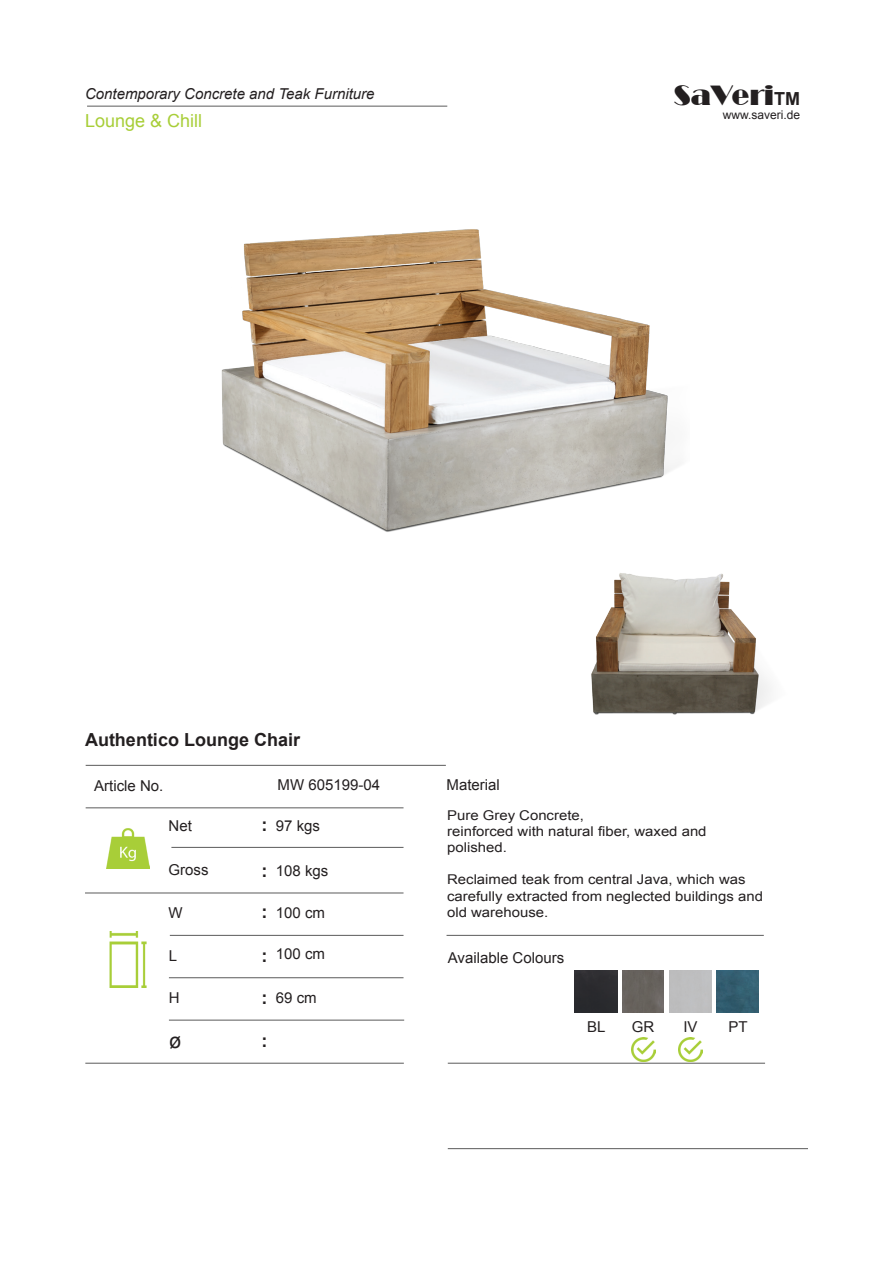
<style>
.page{position:relative;width:893px;height:1263px;background:#fff}
.page>*{position:absolute;margin:0;border:0;box-sizing:border-box;transform-origin:0 0}
.t1{font:27px "Broadway BT";color:#231f20}
.t2{font:21px "Arial";color:#231f20}
.t3{font:700 18px "Arial";color:#231f20}
.t4{font:18px "Arial";color:#a8ce38}
.t5{font:15px "Arial";color:#231f20}
.t6{font:italic 15px "Arial";color:#231f20}
.t7{font:13.5px/16.2px "Arial";color:#231f20;scale:1.1 1}
.t8{font:12px "Arial";color:#231f20}
.s1{font-family:"Arial";font-weight:700;font-size:18px}
</style>
<div class="page">
<hr style="left:448px;top:1148px;width:360px;height:1px;background:#5b5b5b">
<hr style="left:86px;top:765px;width:360px;height:1px;background:#5b5b5b">
<hr style="left:87px;top:106px;width:360px;height:1px;background:#5b5b5b">
<img style="left:107px;top:828px;width:43px;height:41px">
<img style="left:109px;top:932px;width:38px;height:56px">
<div style="left:574px;top:970px;width:43px;height:43px;background:#2b2b2f"></div>
<hr style="left:86px;top:807px;width:317px;height:1px;background:#5b5b5b">
<hr style="left:85px;top:893px;width:318px;height:1px;background:#5b5b5b">
<hr style="left:170px;top:935px;width:233px;height:1px;background:#5b5b5b">
<hr style="left:169px;top:977px;width:234px;height:1px;background:#5b5b5b">
<hr style="left:169px;top:1020px;width:235px;height:1px;background:#5b5b5b">
<hr style="left:171px;top:847px;width:232px;height:1px;background:#5b5b5b">
<hr style="left:447px;top:935px;width:317px;height:1px;background:#5b5b5b">
<div style="left:622px;top:970px;width:42px;height:42px;background:#67635d"></div>
<img style="left:717px;top:970px;width:41px;height:42px">
<hr style="left:448px;top:1063px;width:317px;height:1px;background:#5b5b5b">
<img style="left:631px;top:1037px;width:24px;height:24px">
<img style="left:679px;top:1037px;width:24px;height:24px">
<hr style="left:85px;top:1063px;width:319px;height:1px;background:#5b5b5b">
<img style="left:221px;top:229px;width:458px;height:303px">
<img style="left:591px;top:573px;width:180px;height:142px">
<p class="t6" style="left:85px;top:85px;width:291px">Contemporary Concrete and Teak Furniture</p>
<h3 class="t4" style="left:85px;top:110px;width:119px">Lounge &amp; Chill</h3>
<h1 class="t1" style="left:674px;top:78px;width:128px">SaVeri<span class="s1">TM</span></h1>
<p class="t8" style="left:723px;top:108px;width:79px">www.saveri.de</p>
<h3 class="t3" style="left:85px;top:730px;width:217px">Authentico Lounge Chair</h3>
<p class="t5" style="left:94px;top:777px;width:71px">Article No.</p>
<p class="t5" style="left:169px;top:817px;width:25px">Net</p>
<p class="t5" style="left:169px;top:862px;width:42px">Gross</p>
<p class="t5" style="left:169px;top:904px;width:16px">W</p>
<p class="t5" style="left:169px;top:948px;width:10px">L</p>
<p class="t5" style="left:169px;top:990px;width:12px">H</p>
<h2 class="t2" style="left:169px;top:1029px;width:14px">ø</h2>
<p class="t5" style="left:278px;top:777px;width:104px">MW 605199-04</p>
<h3 class="t3" style="left:261px;top:815px;width:7px">:</h3>
<h3 class="t3" style="left:261px;top:860px;width:7px">:</h3>
<h3 class="t3" style="left:261px;top:901px;width:7px">:</h3>
<h3 class="t3" style="left:261px;top:946px;width:7px">:</h3>
<h3 class="t3" style="left:261px;top:988px;width:7px">:</h3>
<h3 class="t3" style="left:261px;top:1031px;width:7px">:</h3>
<p class="t5" style="left:276px;top:817px;width:46px">97 kgs</p>
<p class="t5" style="left:276px;top:862px;width:54px">108 kgs</p>
<p class="t5" style="left:276px;top:904px;width:51px">100 cm</p>
<p class="t5" style="left:276px;top:945px;width:51px">100 cm</p>
<p class="t5" style="left:276px;top:989px;width:42px">69 cm</p>
<p class="t5" style="left:447px;top:776px;width:55px">Material</p>
<p class="t7" style="left:447px;top:807px;width:237px">Pure Grey Concrete,<br>reinforced with natural fiber, waxed and polished.</p>
<p class="t7" style="left:447px;top:871px;width:289px">Reclaimed teak from central Java, which was carefully extracted from neglected buildings and old warehouse.</p>
<p class="t5" style="left:448px;top:949px;width:118px">Available Colours</p>
<p class="t5" style="left:587px;top:1019px;width:20px">BL</p>
<p class="t5" style="left:632px;top:1019px;width:24px">GR</p>
<p class="t5" style="left:683px;top:1019px;width:16px">IV</p>
<p class="t5" style="left:728px;top:1019px;width:21px">PT</p>
</div>
